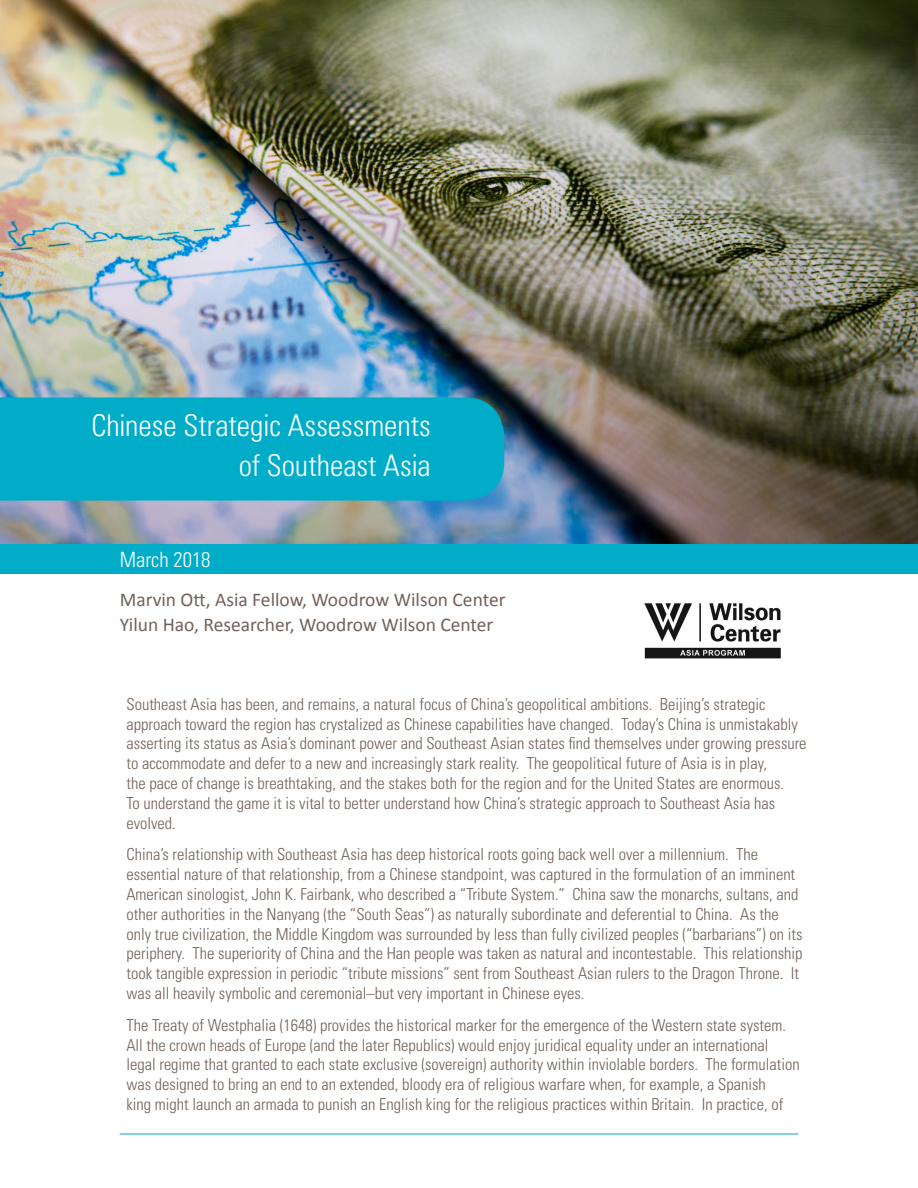
<style>
.page{position:relative;width:918px;height:1188px;background:#fff}
.page>*{position:absolute;margin:0;border:0;box-sizing:border-box;transform-origin:0 0}
.t1{font:300 condensed 30px/39.8px "Univers LT Std";color:#fff;text-align:right}
.t2{font:300 condensed 21px "Univers LT Std";color:#fff}
.Author{font:19.5px "Calibri";color:#716259}
.t3{font:300 condensed 16.5px/19.8px "Univers LT Std";color:#716259}
</style>
<div class="page">
<img style="left:0;top:0;width:918px;height:544px">
<div style="left:0;top:397px;width:504px;height:104px;background:#00acc8"></div>
<div style="left:0;top:544px;width:918px;height:30px;background:#00acc8"></div>
<hr style="left:120px;top:1134px;width:678px;height:1px;background:#00acc8">
<img style="left:644px;top:603px;width:137px;height:56px">
<h1 class="t1" style="left:91px;top:406px;width:341px">Chinese Strategic Assessments of Southeast Asia</h1>
<p class="t2" style="left:120px;top:547px;width:92px">March 2018</p>
<p class="Author" style="left:120px;top:587px;width:387px">Marvin Ott, Asia Fellow, Woodrow Wilson Center</p>
<p class="Author" style="left:120px;top:613px;width:375px">Yilun Hao, Researcher, Woodrow Wilson Center</p>
<p class="t3" style="left:126px;top:694px;width:682px">Southeast Asia has been, and remains, a natural focus of China’s geopolitical ambitions. Beijing’s strategic approach toward the region has crystalized as Chinese capabilities have changed. Today’s China is unmistakably asserting its status as Asia’s dominant power and Southeast Asian states find themselves under growing pressure to accommodate and defer to a new and increasingly stark reality. The geopolitical future of Asia is in play,<br>the pace of change is breathtaking, and the stakes both for the region and for the United States are enormous.<br>To understand the game it is vital to better understand how China’s strategic approach to Southeast Asia has evolved.</p>
<p class="t3" style="left:126px;top:845px;width:678px">China’s relationship with Southeast Asia has deep historical roots going back well over a millennium. The essential nature of that relationship, from a Chinese standpoint, was captured in the formulation of an imminent American sinologist, John K. Fairbank, who described a “Tribute System.” China saw the monarchs, sultans, and other authorities in the Nanyang (the “South Seas”) as naturally subordinate and deferential to China. As the only true civilization, the Middle Kingdom was surrounded by less than fully civilized peoples (“barbarians”) on its periphery. The superiority of China and the Han people was taken as natural and incontestable. This relationship took tangible expression in periodic “tribute missions” sent from Southeast Asian rulers to the Dragon Throne. It was all heavily symbolic and ceremonial–but very important in Chinese eyes.</p>
<p class="t3" style="left:126px;top:1015px;width:675px">The Treaty of Westphalia (1648) provides the historical marker for the emergence of the Western state system.<br>All the crown heads of Europe (and the later Republics) would enjoy juridical equality under an international legal regime that granted to each state exclusive (sovereign) authority within inviolable borders. The formulation was designed to bring an end to an extended, bloody era of religious warfare when, for example, a Spanish<br>king might launch an armada to punish an English king for the religious practices within Britain. In practice, of</p>
</div>
